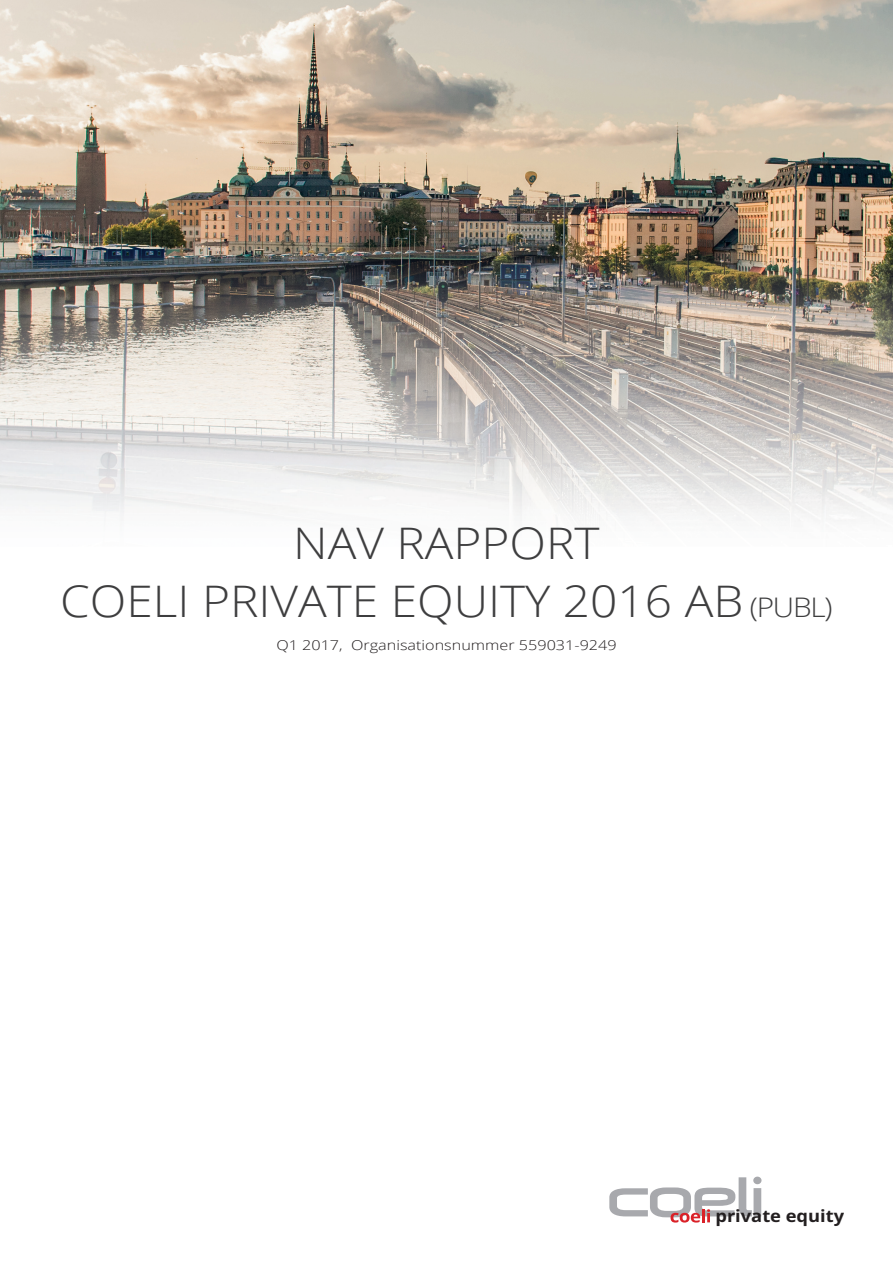
<style>
.page{position:relative;width:893px;height:1263px;background:#fff}
.page>*{position:absolute;margin:0;border:0;box-sizing:border-box;transform-origin:0 0}
.t1{font:300 43.5px "Open Sans";color:#3e3e3f;scale:1.1 1}
.t2{font:700 16.95px "Open Sans";color:#231f20;scale:1.08 1}
.t3{font:300 13.5px "Open Sans";color:#231f20;scale:1.2 1}
.s1{font-size:27px}
</style>
<div class="page">
<svg style="left:609px;top:1176px;width:152px;height:46px"></svg>
<img style="left:0;top:0;width:893px;height:521px">
<img style="left:563px;top:21px;width:304px;height:32px">
<p class="t1" style="left:293px;top:513px;width:280px">NAV RAPPORT</p>
<p class="t1" style="left:60px;top:571px;width:704px">COELI PRIVATE EQUITY 2016 AB <span class="s1">(PUBL)</span></p>
<p class="t3" style="left:276px;top:636px;width:285px">Q1 2017, Organisationsnummer 559031-9249</p>
<p class="t2" style="left:715px;top:1204px;width:121px">private equity</p>
</div>
